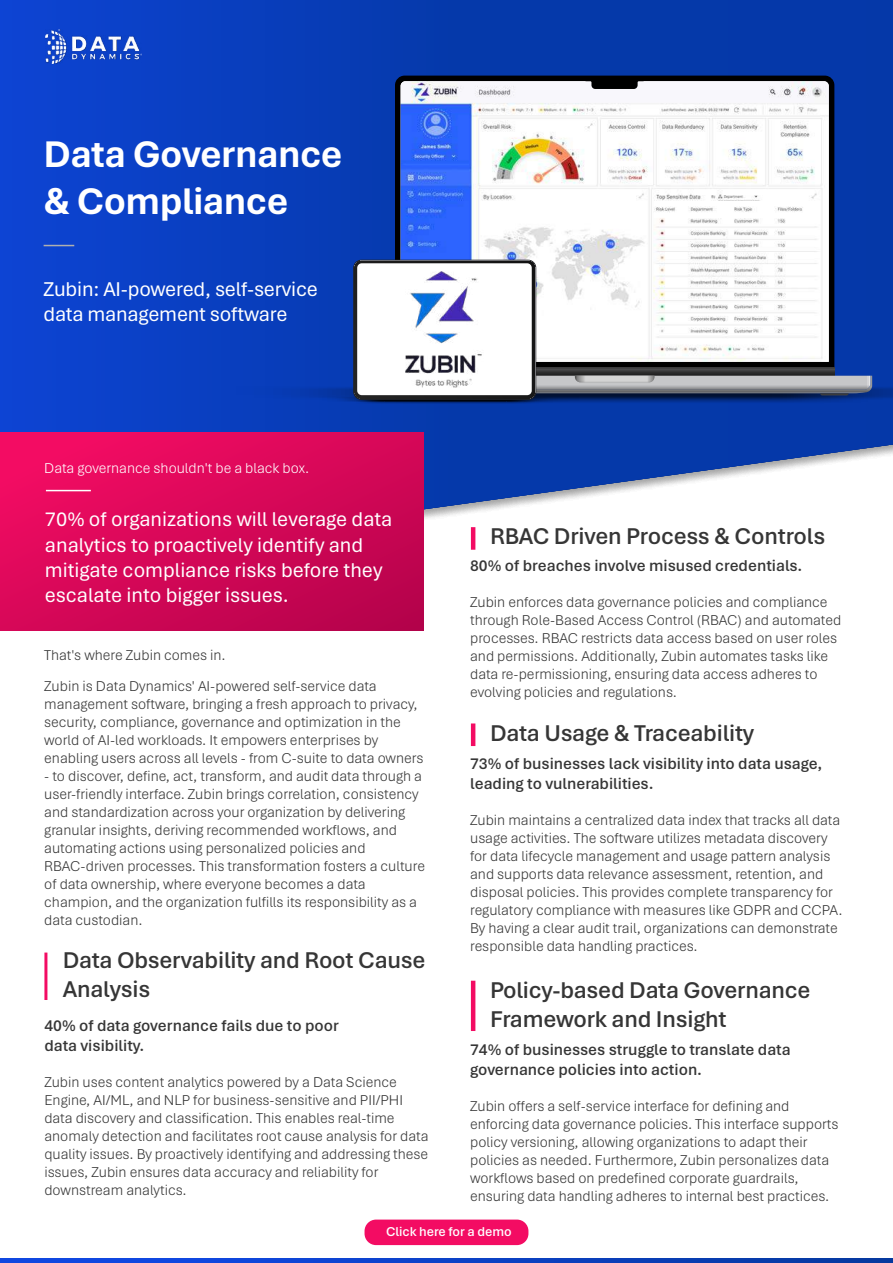
<style>
.page{position:relative;width:893px;height:1263px;background:#fff}
.page>*{position:absolute;margin:0;border:0;box-sizing:border-box;transform-origin:0 0}
.t1{font:700 39px/46.8px "Aptos";letter-spacing:-.015em;color:#fff}
.t2{font:600 24px/28.8px "Aptos";letter-spacing:-.01em;color:#363636}
.t3{font:21px/25.2px "Aptos";color:#fff}
.t4{font:600 16.5px/19.8px "Aptos";color:#363636}
.t5{font:300 15px/18px "Aptos";color:#363636}
.t6{font:300 15px "Aptos";color:#fff}
.t7{font:600 13.5px "Aptos";letter-spacing:-.005em;color:#fff}
</style>
<div class="page">
<hr style="left:44px;top:952px;width:3px;height:48px;background:#f30c63">
<svg style="left:0;top:0;width:893px;height:568px;background:#2f5bc3"></svg>
<div style="left:395px;top:76px;width:439px;height:184px;background:#000"></div>
<img style="left:401px;top:81px;width:428px;height:179px">
<svg style="left:585px;top:77px;width:59px;height:12px"></svg>
<hr style="left:471px;top:723px;width:4px;height:23px;background:#f30c63">
<hr style="left:471px;top:981px;width:4px;height:50px;background:#f30c63">
<svg style="left:200px;top:260px;width:693px;height:144px"></svg>
<img style="left:406px;top:271px;width:77px;height:116px">
<hr style="left:44px;top:245px;width:30px;height:1px;background:#afafaf">
<div style="left:365px;top:1219px;width:163px;height:26px;background:#f30c63;border-radius:12px"></div>
<svg style="left:0;top:1258px;width:893px;height:5px;background:#0b41c6"></svg>
<svg style="left:0;top:432px;width:423px;height:198px;background:#d60758"></svg>
<hr style="left:46px;top:490px;width:45px;height:1px;background:#fff">
<img style="left:46px;top:29px;width:96px;height:35px">
<h1 class="t1" style="left:44px;top:129px;width:301px">Data Governance &amp; Compliance</h1>
<h3 class="t3" style="left:44px;top:275px;width:276px">Zubin: AI-powered, self-service data management software</h3>
<p class="t6" style="left:44px;top:458px;width:266px">Data governance shouldn't be a black box.</p>
<h3 class="t3" style="left:45px;top:506px;width:349px">70% of organizations will leverage data analytics to proactively identify and mitigate compliance risks before they escalate into bigger issues.</h3>
<p class="t5" style="left:44px;top:646px;width:183px">That's where Zubin comes in.</p>
<p class="t5" style="left:44px;top:676px;width:381px">Zubin is Data Dynamics' AI-powered self-service data management software, bringing a fresh approach to privacy, security, compliance, governance and optimization in the world of AI-led workloads. It empowers enterprises by enabling users across all levels - from C-suite to data owners</p>
<p class="t5" style="left:44px;top:766px;width:382px">- to discover, define, act, transform, and audit data through a user-friendly interface. Zubin brings correlation, consistency and standardization across your organization by delivering granular insights, deriving recommended workflows, and automating actions using personalized policies and RBAC-driven processes. This transformation fosters a culture of data ownership, where everyone becomes a data champion, and the organization fulfills its responsibility as a data custodian.</p>
<h2 class="t2" style="left:63px;top:945px;width:364px">Data Observability and Root Cause<br>Analysis</h2>
<p class="t4" style="left:44px;top:1015px;width:296px">40% of data governance fails due to poor data visibility.</p>
<p class="t5" style="left:44px;top:1072px;width:386px">Zubin uses content analytics powered by a Data Science Engine, AI/ML, and NLP for business-sensitive and PII/PHI data discovery and classification. This enables real-time anomaly detection and facilitates root cause analysis for data quality issues. By proactively identifying and addressing these issues, Zubin ensures data accuracy and reliability for downstream analytics.</p>
<h2 class="t2" style="left:490px;top:521px;width:337px">RBAC Driven Process &amp; Controls</h2>
<p class="t4" style="left:470px;top:555px;width:334px">80% of breaches involve misused credentials.</p>
<p class="t5" style="left:470px;top:593px;width:373px">Zubin enforces data governance policies and compliance through Role-Based Access Control (RBAC) and automated processes. RBAC restricts data access based on user roles and permissions. Additionally, Zubin automates tasks like data re-permissioning, ensuring data access adheres to evolving policies and regulations.</p>
<h2 class="t2" style="left:490px;top:717px;width:266px">Data Usage &amp; Traceability</h2>
<p class="t4" style="left:470px;top:753px;width:354px">73% of businesses lack visibility into data usage, leading to vulnerabilities.</p>
<p class="t5" style="left:470px;top:810px;width:374px">Zubin maintains a centralized data index that tracks all data usage activities. The software utilizes metadata discovery for data lifecycle management and usage pattern analysis and supports data relevance assessment, retention, and disposal policies. This provides complete transparency for regulatory compliance with measures like GDPR and CCPA.<br>By having a clear audit trail, organizations can demonstrate responsible data handling practices.</p>
<h2 class="t2" style="left:490px;top:974px;width:322px">Policy-based Data Governance<br>Framework and Insight</h2>
<p class="t4" style="left:470px;top:1039px;width:322px">74% of businesses struggle to translate data governance policies into action.</p>
<p class="t5" style="left:470px;top:1096px;width:370px">Zubin offers a self-service interface for defining and enforcing data governance policies. This interface supports policy versioning, allowing organizations to adapt their policies as needed. Furthermore, Zubin personalizes data workflows based on predefined corporate guardrails, ensuring data handling adheres to internal best practices.</p>
<p class="t7" style="left:386px;top:1222px;width:127px">Click here for a demo</p>
</div>
